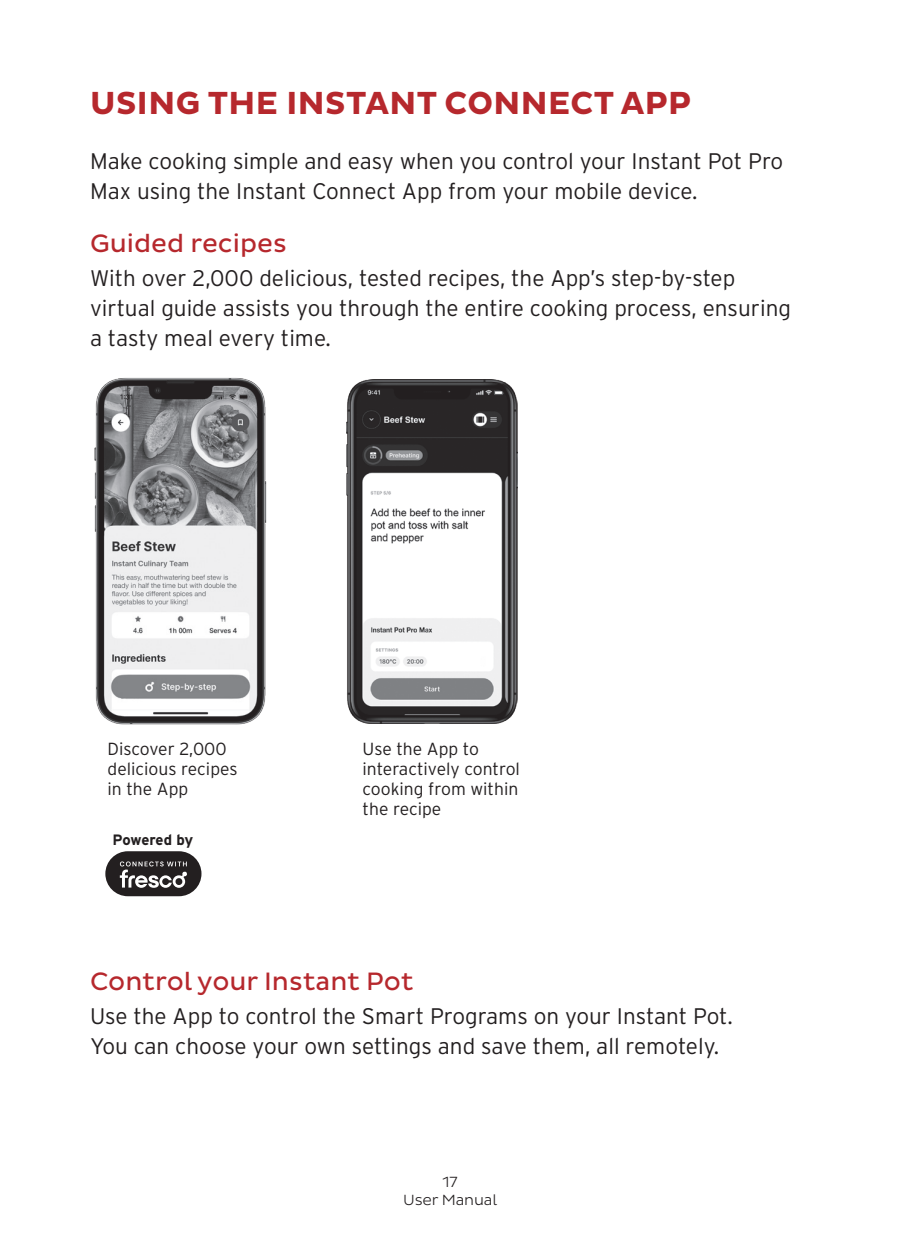
<style>
.page{position:relative;width:900px;height:1260px;background:#fff}
.page>*{position:absolute;margin:0;border:0;box-sizing:border-box;transform-origin:0 0}
.HEAD_-_Level_1{font:700 32.5px "Pluto Sans";letter-spacing:.015em;color:#b6282d}
.HEAD_-_Level_2{font:25.5px "Pluto Sans";color:#b6282d}
.BODY{font:300 22.5px/30px "Interstate";color:#231f20}
.DIAGRAM_LABEL_-_FLUSH_LEFT{font:300 17.5px/20px "Interstate";color:#231f20}
.t1{font:300 15px/18px "Pluto Sans";letter-spacing:-.01em;color:#231f20;text-align:center}
.DIAGRAM_LABEL_-_FLUSH_LEFT-2{font:700 15px "Interstate";letter-spacing:-.02em;color:#231f20}
</style>
<div class="page">
<img style="left:94px;top:377px;width:173px;height:348px">
<img style="left:346px;top:379px;width:172px;height:344px">
<svg style="left:105px;top:851px;width:96px;height:45px"></svg>
<div style="left:175px;top:878px;width:8px;height:7px;background:#231f20;border-radius:3px"></div>
<p class="HEAD_-_Level_1" style="left:90px;top:85px;width:602px">USING THE INSTANT CONNECT APP</p>
<p class="BODY" style="left:90px;top:146px;width:695px">Make cooking simple and easy when you control your Instant Pot Pro<br>Max using the Instant Connect App from your mobile device.</p>
<p class="HEAD_-_Level_2" style="left:90px;top:229px;width:198px">Guided recipes</p>
<p class="BODY" style="left:90px;top:263px;width:703px">With over 2,000 delicious, tested recipes, the App’s step-by-step virtual guide assists you through the entire cooking process, ensuring a tasty meal every time.</p>
<p class="DIAGRAM_LABEL_-_FLUSH_LEFT" style="left:108px;top:739px;width:132px">Discover 2,000 delicious recipes in the App</p>
<p class="DIAGRAM_LABEL_-_FLUSH_LEFT-2" style="left:113px;top:831px;width:82px">Powered by</p>
<p class="DIAGRAM_LABEL_-_FLUSH_LEFT" style="left:363px;top:739px;width:159px">Use the App to interactively control cooking from within the recipe</p>
<p class="HEAD_-_Level_2" style="left:90px;top:967px;width:325px">Control your Instant Pot</p>
<p class="BODY" style="left:90px;top:1001px;width:644px">Use the App to control the Smart Programs on your Instant Pot.<br>You can choose your own settings and save them, all remotely.</p>
<p class="t1" style="left:403px;top:1173px;width:95px">17<br>User Manual</p>
</div>
